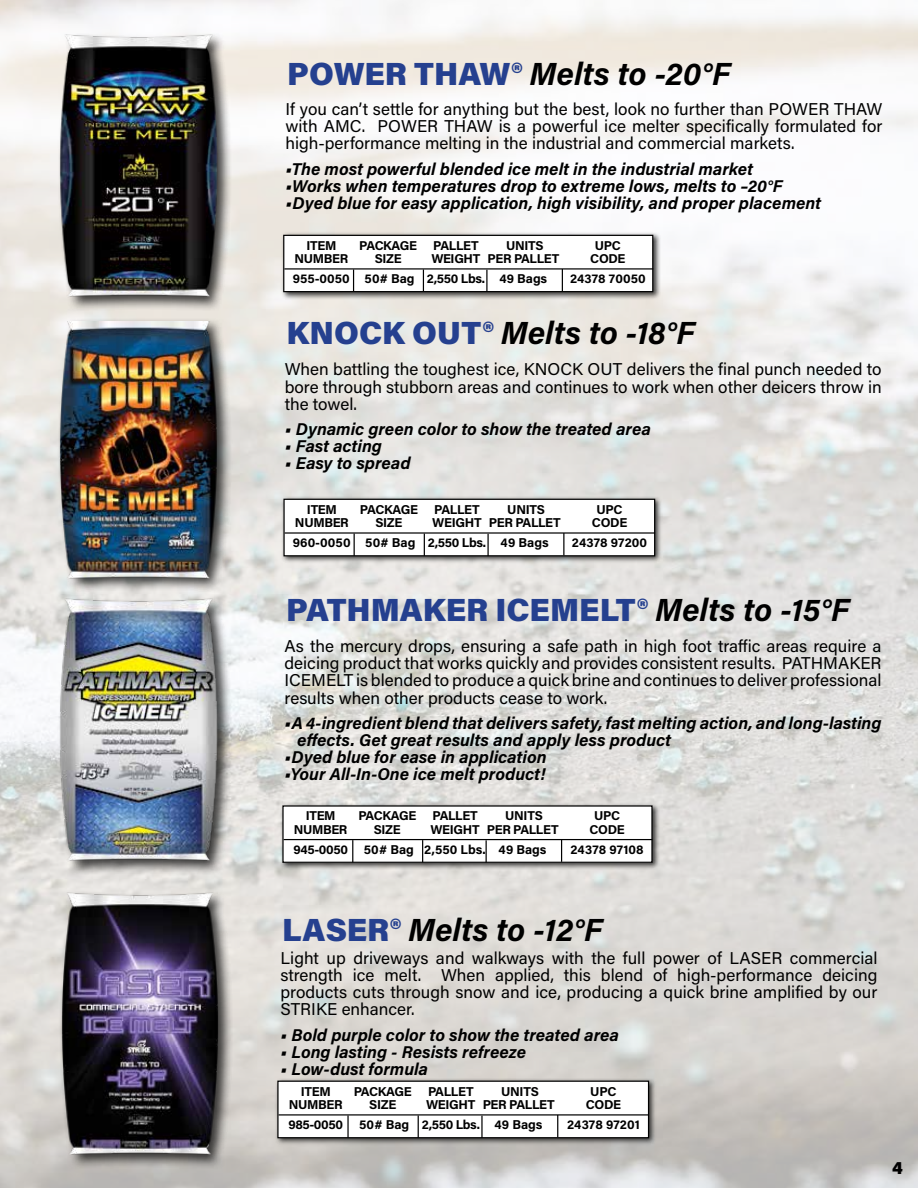
<style>
.page{position:relative;width:918px;height:1188px;background:#fff}
.page>*{position:absolute;margin:0;border:0;box-sizing:border-box;transform-origin:0 0}
.t1{font:italic 700 32.1px "Acumin Pro";color:#000}
.t2{font:900 32.1px "Acumin Pro";color:#25408f}
.t3{font:900 18px "Acumin Pro";color:#000}
.t4{font:17.1px/17.1px "Acumin Pro";color:#000;text-align:justify}
.t5{font:italic 700 17.1px/17.1px "Acumin Pro";color:#000}
.t6{font:700 12.9px "Acumin Pro";letter-spacing:-.025em;color:#000}
.t7{font:700 12.9px "Acumin Pro";letter-spacing:.005em;color:#000}
.t8{font:700 12.9px "Acumin Pro";letter-spacing:-.005em;color:#000}
.t9{font:700 12.75px "Acumin Pro";letter-spacing:-.025em;color:#000}
.t10{font:700 12.75px "Acumin Pro";color:#000}
.t11{font:700 12.75px "Acumin Pro";letter-spacing:.01em;color:#000}
.t12{font:700 12.75px "Acumin Pro";letter-spacing:.005em;color:#000}
.s1{font-weight:900;font-style:normal;color:#25408f}
.s2{font-size:12.75px}
.s3{font-weight:700;font-style:italic;color:#000}
</style>
<div class="page">
<img style="left:0;top:0;width:918px;height:1188px">
<div style="left:281px;top:232px;width:380px;height:68px;background:#000;opacity:.75"></div>
<div style="left:284px;top:235px;width:369px;height:57px;background:#fff"></div>
<div style="left:283px;top:235px;width:370px;height:57px;border:1px solid #000"></div>
<hr style="left:284px;top:268px;width:369px;height:2px;background:#000">
<svg style="left:353px;top:269px;width:1px;height:23px"></svg>
<svg style="left:423px;top:269px;width:1px;height:23px"></svg>
<hr style="left:486px;top:270px;width:2px;height:22px;background:#000">
<svg style="left:562px;top:270px;width:1px;height:21px"></svg>
<img style="left:33px;top:17px;width:210px;height:303px">
<img style="left:49px;top:321px;width:197px;height:280px">
<div style="left:281px;top:496px;width:382px;height:68px;background:#000;opacity:.75"></div>
<div style="left:284px;top:499px;width:371px;height:57px;background:#fff"></div>
<div style="left:283px;top:499px;width:372px;height:57px;border:1px solid #000"></div>
<hr style="left:285px;top:532px;width:370px;height:2px;background:#000">
<svg style="left:354px;top:534px;width:1px;height:22px"></svg>
<svg style="left:424px;top:534px;width:1px;height:22px"></svg>
<hr style="left:487px;top:534px;width:2px;height:22px;background:#000">
<svg style="left:563px;top:533px;width:1px;height:22px"></svg>
<img style="left:33px;top:581px;width:210px;height:303px">
<div style="left:280px;top:802px;width:380px;height:69px;background:#000;opacity:.75"></div>
<div style="left:283px;top:806px;width:369px;height:56px;background:#fff"></div>
<div style="left:282px;top:805px;width:371px;height:58px;border:1px solid #000"></div>
<hr style="left:284px;top:839px;width:368px;height:1px;background:#000">
<svg style="left:352px;top:840px;width:1px;height:22px"></svg>
<svg style="left:422px;top:840px;width:1px;height:22px"></svg>
<svg style="left:486px;top:840px;width:1px;height:23px"></svg>
<svg style="left:561px;top:840px;width:1px;height:22px"></svg>
<img style="left:34px;top:874px;width:213px;height:304px">
<div style="left:275px;top:1078px;width:382px;height:68px;background:#000;opacity:.75"></div>
<div style="left:278px;top:1081px;width:371px;height:57px;background:#fff"></div>
<div style="left:277px;top:1081px;width:372px;height:57px;border:1px solid #000"></div>
<hr style="left:279px;top:1114px;width:370px;height:2px;background:#000">
<hr style="left:347px;top:1115px;width:2px;height:23px;background:#000">
<svg style="left:418px;top:1115px;width:1px;height:23px"></svg>
<hr style="left:481px;top:1116px;width:2px;height:22px;background:#000">
<svg style="left:557px;top:1115px;width:1px;height:22px"></svg>
<h1 class="t1" style="left:287px;top:51px;width:445px"><span class="s1">POWER THAW®</span> Melts to -20°F</h1>
<p class="t4" style="left:285px;top:100px;width:599px">If you can’t settle for anything but the best, look no further than POWER THAW with AMC. POWER THAW is a powerful ice melter specifically formulated for high-performance melting in the industrial and commercial markets.</p>
<p class="t5" style="left:285px;top:159px;width:469px">•The most powerful blended ice melt in the industrial market</p>
<p class="t5" style="left:285px;top:176px;width:499px">•Works when temperatures drop to extreme lows, melts to –20°F</p>
<p class="t5" style="left:285px;top:193px;width:537px">•Dyed blue for easy application, high visibility, and proper placement</p>
<p class="t9" style="left:306px;top:236px;width:31px">ITEM</p>
<p class="t9" style="left:359px;top:236px;width:59px">PACKAGE</p>
<p class="t9" style="left:433px;top:236px;width:47px">PALLET</p>
<p class="t9" style="left:506px;top:236px;width:39px">UNITS</p>
<p class="t9" style="left:595px;top:236px;width:28px">UPC</p>
<p class="t9" style="left:295px;top:249px;width:55px">NUMBER</p>
<p class="t9" style="left:375px;top:249px;width:28px">SIZE</p>
<p class="t9" style="left:431px;top:249px;width:129px">WEIGHT PER PALLET</p>
<p class="t9" style="left:590px;top:249px;width:37px">CODE</p>
<p class="t10" style="left:293px;top:270px;width:256px">955-0050 50# Bag 2,550 Lbs. 49 Bags</p>
<p class="t11" style="left:570px;top:270px;width:77px">24378 70050</p>
<h1 class="t1" style="left:286px;top:310px;width:410px"><span class="s1">KNOCK OUT®</span> Melts to -18°F</h1>
<p class="t4" style="left:285px;top:360px;width:599px">When battling the toughest ice, KNOCK OUT delivers the final punch needed to bore through stubborn areas and continues to work when other deicers throw in the towel.</p>
<p class="t5" style="left:285px;top:420px;width:368px">• Dynamic green color to show the treated area</p>
<p class="t5" style="left:285px;top:437px;width:99px">• Fast acting</p>
<p class="t5" style="left:285px;top:454px;width:127px">• Easy to spread</p>
<p class="t6" style="left:307px;top:500px;width:32px">ITEM</p>
<p class="t6" style="left:360px;top:500px;width:60px">PACKAGE</p>
<p class="t6" style="left:434px;top:500px;width:47px">PALLET</p>
<p class="t6" style="left:507px;top:500px;width:39px">UNITS</p>
<p class="t6" style="left:596px;top:500px;width:28px">UPC</p>
<p class="t6" style="left:295px;top:513px;width:55px">NUMBER</p>
<p class="t6" style="left:375px;top:513px;width:28px">SIZE</p>
<p class="t6" style="left:432px;top:513px;width:130px">WEIGHT PER PALLET</p>
<p class="t6" style="left:592px;top:513px;width:37px">CODE</p>
<p class="t7" style="left:293px;top:534px;width:257px">960-0050 50# Bag <span class="s2">2,550 Lbs.</span> 49 Bags</p>
<p class="t7" style="left:572px;top:534px;width:77px">24378 97200</p>
<h1 class="t2" style="left:286px;top:587px;width:565px">PATHMAKER ICEMELT® <span class="s3">Melts to -15°F</span></h1>
<p class="t4" style="left:284px;top:637px;width:599px">As the mercury drops, ensuring a safe path in high foot traffic areas require a deicing product that works quickly and provides consistent results. PATHMAKER ICEMELT is blended to produce a quick brine and continues to deliver professional results when other products cease to work.</p>
<p class="t5" style="left:297px;top:714px;width:586px;text-indent:-13px">•A 4-ingredient blend that delivers safety, fast melting action, and long-lasting effects. Get great results and apply less product</p>
<p class="t5" style="left:284px;top:748px;width:264px">•Dyed blue for ease in application</p>
<p class="t5" style="left:284px;top:765px;width:263px">•Your All-In-One ice melt product!</p>
<p class="t9" style="left:306px;top:807px;width:31px">ITEM</p>
<p class="t9" style="left:358px;top:807px;width:59px">PACKAGE</p>
<p class="t9" style="left:433px;top:807px;width:47px">PALLET</p>
<p class="t9" style="left:505px;top:807px;width:39px">UNITS</p>
<p class="t9" style="left:594px;top:807px;width:28px">UPC</p>
<p class="t9" style="left:294px;top:820px;width:55px">NUMBER</p>
<p class="t9" style="left:374px;top:820px;width:28px">SIZE</p>
<p class="t9" style="left:431px;top:820px;width:129px">WEIGHT PER PALLET</p>
<p class="t9" style="left:589px;top:820px;width:37px">CODE</p>
<p class="t10" style="left:293px;top:841px;width:255px">945-0050 50# Bag 2,550 Lbs. 49 Bags</p>
<p class="t12" style="left:571px;top:841px;width:74px">24378 97108</p>
<h1 class="t1" style="left:282px;top:907px;width:322px"><span class="s1">LASER®</span> Melts to -12°F</h1>
<p class="t4" style="left:280px;top:949px;width:599px">Light up driveways and walkways with the full power of LASER commercial strength ice melt. When applied, this blend of high-performance deicing products cuts through snow and ice, producing a quick brine amplified by our STRIKE enhancer.</p>
<p class="t5" style="left:280px;top:1026px;width:340px">• Bold purple color to show the treated area</p>
<p class="t5" style="left:280px;top:1043px;width:247px">• Long lasting - Resists refreeze</p>
<p class="t5" style="left:280px;top:1060px;width:149px">• Low-dust formula</p>
<p class="t6" style="left:301px;top:1082px;width:32px">ITEM</p>
<p class="t6" style="left:354px;top:1082px;width:60px">PACKAGE</p>
<p class="t6" style="left:428px;top:1082px;width:47px">PALLET</p>
<p class="t6" style="left:501px;top:1082px;width:39px">UNITS</p>
<p class="t6" style="left:590px;top:1082px;width:28px">UPC</p>
<p class="t6" style="left:289px;top:1095px;width:55px">NUMBER</p>
<p class="t6" style="left:369px;top:1095px;width:28px">SIZE</p>
<p class="t6" style="left:426px;top:1095px;width:130px">WEIGHT PER PALLET</p>
<p class="t6" style="left:586px;top:1095px;width:37px">CODE</p>
<p class="t8" style="left:288px;top:1116px;width:256px">985-0050 50# Bag <span class="s2">2,550 Lbs.</span> 49 Bags</p>
<p class="t7" style="left:567px;top:1116px;width:74px">24378 97201</p>
<p class="t3" style="left:892px;top:1154px;width:12px">4</p>
</div>
